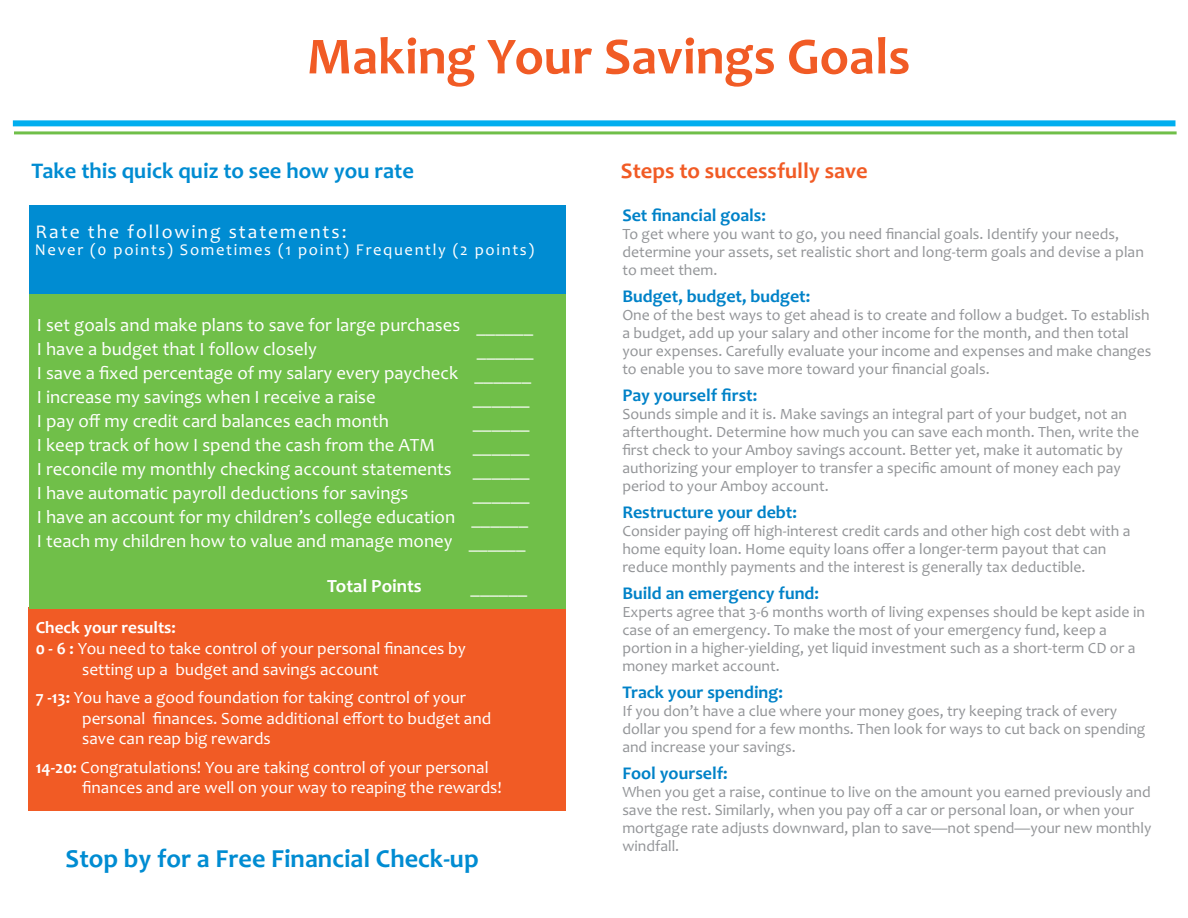
<style>
.page{position:relative;width:1188px;height:918px;background:#fff}
.page>*{position:absolute;margin:0;border:0;box-sizing:border-box;transform-origin:0 0}
.t1{font:700 52.5px "Candara";color:#f15b25}
.t2{font:700 26.25px "Candara";color:#008cd2}
.t3{font:700 22.5px "Candara";color:#008cd2}
.t4{font:700 22.5px "Candara";color:#f15b25}
.t5{font:19.5px "Candara";letter-spacing:.1em;color:#fff}
.t6{font:18.75px/24px "Candara";color:#fff}
.t7{font:700 18.75px "Candara";color:#fff}
.t8{font:700 18px "Candara";color:#0082c8}
.t9{font:17.25px/20.7px "Candara";color:#fff}
.t10{font:700 17.25px "Candara";color:#fff}
.t11{font:16.5px "Candara";letter-spacing:.1em;color:#fff}
.t12{font:15.75px/18px "Candara";color:#939598}
.s1{font-weight:700}
</style>
<div class="page">
<div style="left:13px;top:120px;width:1162px;height:6px;background:#00aeef"></div>
<div style="left:28px;top:608px;width:537px;height:203px;background:#f15b25"></div>
<div style="left:29px;top:206px;width:536px;height:88px;background:#008cd2"></div>
<div style="left:29px;top:294px;width:536px;height:314px;background:#70bf49"></div>
<hr style="left:14px;top:131px;width:1163px;height:3px;background:#70bf49">
<h1 class="t1" style="left:307px;top:25px;width:605px">Making Your Savings Goals</h1>
<h3 class="t3" style="left:31px;top:157px;width:384px">Take this quick quiz to see how you rate</h3>
<h3 class="t4" style="left:621px;top:157px;width:248px">Steps to successfully save</h3>
<p class="t5" style="left:36px;top:220px;width:313px">Rate the following statements:</p>
<p class="t11" style="left:35px;top:239px;width:501px">Never (0 points) Sometimes (1 point) Frequently (2 points)</p>
<p class="t6" style="left:37px;top:313px;width:498px">I set goals and make plans to save for large purchases ______<br>I have a budget that I follow closely</p>
<p class="t6" style="left:37px;top:337px;width:498px;text-indent:440px">______<br>I save a fixed percentage of my salary every paycheck ______<br>I increase my savings when I receive a raise</p>
<p class="t6" style="left:473px;top:385px;width:58px">______</p>
<p class="t6" style="left:37px;top:409px;width:354px">I pay off my credit card balances each month</p>
<p class="t6" style="left:473px;top:409px;width:58px">______</p>
<p class="t6" style="left:37px;top:433px;width:400px">I keep track of how I spend the cash from the ATM</p>
<p class="t6" style="left:37px;top:433px;width:494px;text-align:justify;text-indent:436px">______ I reconcile my monthly checking account statements ______ I have automatic payroll deductions for savings</p>
<p class="t6" style="left:37px;top:481px;width:494px;text-align:justify;text-indent:436px">______ I have an account for my children’s college education ______ I teach my children how to value and manage money ______</p>
<p class="t7" style="left:327px;top:575px;width:96px">Total Points</p>
<p class="t6" style="left:471px;top:574px;width:58px">______</p>
<p class="t10" style="left:36px;top:617px;width:142px">Check your results:</p>
<p class="t9" style="left:36px;top:638px;width:432px"><span class="s1">0 - 6 :</span> You need to take control of your personal finances by</p>
<p class="t9" style="left:82px;top:659px;width:298px">setting up a budget and savings account</p>
<p class="t9" style="left:82px;top:687px;width:411px;text-indent:-47px"><span class="s1">7 -13:</span> You have a good foundation for taking control of your personal finances. Some additional effort to budget and save can reap big rewards</p>
<p class="t9" style="left:82px;top:756px;width:421px;text-indent:-47px"><span class="s1">14-20:</span> Congratulations! You are taking control of your personal finances and are well on your way to reaping the rewards!</p>
<h2 class="t2" style="left:66px;top:842px;width:415px">Stop by for a Free Financial Check-up</h2>
<p class="t8" style="left:622px;top:204px;width:145px">Set financial goals:</p>
<p class="t12" style="left:622px;top:225px;width:523px">To get where you want to go, you need financial goals. Identify your needs, determine your assets, set realistic short and long-term goals and devise a plan to meet them.</p>
<p class="t8" style="left:622px;top:285px;width:190px">Budget, budget, budget:</p>
<p class="t12" style="left:622px;top:306px;width:531px">One of the best ways to get ahead is to create and follow a budget. To establish a budget, add up your salary and other income for the month, and then total your expenses. Carefully evaluate your income and expenses and make changes to enable you to save more toward your financial goals.</p>
<p class="t8" style="left:622px;top:384px;width:136px">Pay yourself first:</p>
<p class="t12" style="left:622px;top:405px;width:518px">Sounds simple and it is. Make savings an integral part of your budget, not an afterthought. Determine how much you can save each month. Then, write the first check to your Amboy savings account. Better yet, make it automatic by authorizing your employer to transfer a specific amount of money each pay period to your Amboy account.</p>
<p class="t8" style="left:622px;top:501px;width:176px">Restructure your debt:</p>
<p class="t12" style="left:622px;top:522px;width:510px">Consider paying off high-interest credit cards and other high cost debt with a home equity loan. Home equity loans offer a longer-term payout that can reduce monthly payments and the interest is generally tax deductible.</p>
<p class="t8" style="left:622px;top:582px;width:198px">Build an emergency fund:</p>
<p class="t12" style="left:622px;top:603px;width:524px">Experts agree that 3-6 months worth of living expenses should be kept aside in case of an emergency. To make the most of your emergency fund, keep a portion in a higher-yielding, yet liquid investment such as a short-term CD or a money market account.</p>
<p class="t8" style="left:622px;top:681px;width:162px">Track your spending:</p>
<p class="t12" style="left:622px;top:702px;width:525px">If you don’t have a clue where your money goes, try keeping track of every dollar you spend for a few months. Then look for ways to cut back on spending and increase your savings.</p>
<p class="t8" style="left:622px;top:762px;width:107px">Fool yourself:</p>
<p class="t12" style="left:622px;top:783px;width:531px">When you get a raise, continue to live on the amount you earned previously and save the rest. Similarly, when you pay off a car or personal loan, or when your mortgage rate adjusts downward, plan to save—not spend—your new monthly windfall.</p>
</div>
